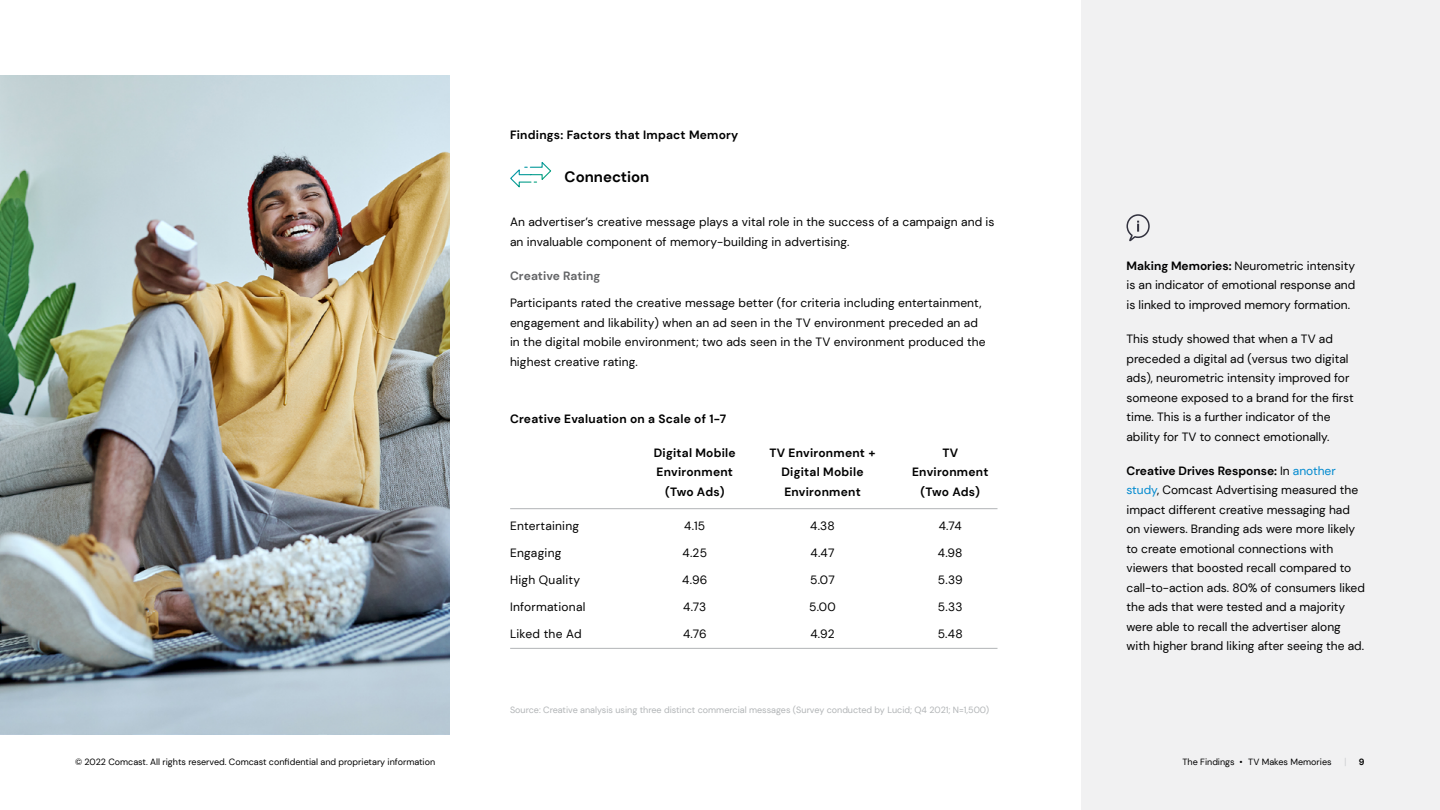
<style>
.page{position:relative;width:1440px;height:810px;background:#fff}
.page>*{position:absolute;margin:0;border:0;box-sizing:border-box;transform-origin:0 0}
.t1{font:700 15px "DM Sans";color:#000}
.t2{font:12px/19.5px "DM Sans";color:#000}
.t3{font:700 12px/19.5px "DM Sans";letter-spacing:.02em;color:#000;text-align:center}
.t4{font:12px "DM Sans";letter-spacing:.02em;color:#000}
.t5{font:700 12px "DM Sans";letter-spacing:.01em;color:#636466}
.t6{font:9px "DM Sans";color:#000}
.t7{font:9px "DM Sans";color:#b1b4b6}
.t8{font:300 9px "Gotham";color:#b1b4b6}
.t9{font:700 9px "DM Sans";color:#000}
.s1{font-weight:700}
.s2{color:#0089cf}
</style>
<div class="page">
<div style="left:1081px;top:0;width:359px;height:810px;background:#f1f1f2"></div>
<hr style="left:510px;top:508px;width:487px;height:1px;background:#b1b4b6">
<hr style="left:510px;top:648px;width:487px;height:1px;background:#b1b4b6">
<svg style="left:510px;top:162px;width:42px;height:26px"></svg>
<svg style="left:1126px;top:214px;width:24px;height:27px"></svg>
<img style="left:0;top:75px;width:450px;height:660px">
<p class="t3" style="left:510px;top:125px;width:230px">Findings: Factors that Impact Memory</p>
<p class="t1" style="left:565px;top:167px;width:86px">Connection</p>
<p class="t2" style="left:510px;top:212px;width:486px">An advertiser’s creative message plays a vital role in the success of a campaign and is an invaluable component of memory-building in advertising.</p>
<p class="t5" style="left:510px;top:268px;width:92px">Creative Rating</p>
<p class="t2" style="left:510px;top:293px;width:477px">Participants rated the creative message better (for criteria including entertainment, engagement and likability) when an ad seen in the TV environment preceded an ad in the digital mobile environment; two ads seen in the TV environment produced the highest creative rating.</p>
<p class="t3" style="left:510px;top:409px;width:218px">Creative Evaluation on a Scale of 1-7</p>
<p class="t3" style="left:654px;top:443px;width:84px">Digital Mobile<br>Environment (Two Ads)</p>
<p class="t2" style="left:684px;top:516px;width:23px">4.15</p>
<p class="t2" style="left:683px;top:543px;width:26px">4.25</p>
<p class="t2" style="left:682px;top:570px;width:27px">4.96</p>
<p class="t2" style="left:683px;top:597px;width:25px">4.73</p>
<p class="t2" style="left:683px;top:624px;width:25px">4.76</p>
<p class="t4" style="left:510px;top:519px;width:71px">Entertaining</p>
<p class="t4" style="left:510px;top:546px;width:53px">Engaging</p>
<p class="t4" style="left:510px;top:573px;width:72px">High Quality</p>
<p class="t4" style="left:510px;top:600px;width:77px">Informational</p>
<p class="t4" style="left:510px;top:627px;width:73px">Liked the Ad</p>
<p class="t3" style="left:770px;top:443px;width:107px">TV Environment +<br>Digital Mobile<br>Environment</p>
<p class="t2" style="left:810px;top:516px;width:26px">4.38</p>
<p class="t2" style="left:811px;top:543px;width:25px">4.47</p>
<p class="t2" style="left:810px;top:570px;width:26px">5.07</p>
<p class="t2" style="left:809px;top:597px;width:28px">5.00</p>
<p class="t2" style="left:810px;top:624px;width:26px">4.92</p>
<p class="t3" style="left:912px;top:443px;width:78px">TV<br>Environment (Two Ads)</p>
<p class="t2" style="left:939px;top:516px;width:24px">4.74</p>
<p class="t2" style="left:938px;top:543px;width:26px">4.98</p>
<p class="t2" style="left:938px;top:570px;width:26px">5.39</p>
<p class="t2" style="left:938px;top:597px;width:26px">5.33</p>
<p class="t2" style="left:938px;top:624px;width:26px">5.48</p>
<p class="t7" style="left:510px;top:704px;width:481px">Source: Creative analysis using three distinct commercial messages (Survey conducted by Lucid; Q4 2021; N=1,500)</p>
<p class="t2" style="left:1126px;top:256px;width:230px;text-align:justify"><span class="s1">Making Memories:</span> Neurometric intensity is an indicator of emotional response and is linked to improved memory formation.</p>
<p class="t2" style="left:1126px;top:329px;width:229px">This study showed that when a TV ad preceded a digital ad (versus two digital ads), neurometric intensity improved for someone exposed to a brand for the first time. This is a further indicator of the ability for TV to connect emotionally.</p>
<p class="t2" style="left:1126px;top:461px;width:240px"><span class="s1">Creative Drives Response:</span> In <span class="s2">another study</span>, Comcast Advertising measured the impact different creative messaging had on viewers. Branding ads were more likely to create emotional connections with viewers that boosted recall compared to call-to-action ads. 80% of consumers liked the ads that were tested and a majority were able to recall the advertiser along with higher brand liking after seeing the ad.</p>
<p class="t6" style="left:75px;top:756px;width:362px">© 2022 Comcast. All rights reserved. Comcast confidential and proprietary information</p>
<p class="t6" style="left:1248px;top:756px;width:85px">TV Makes Memories</p>
<p class="t8" style="left:1344px;top:756px;width:4px">|</p>
<p class="t9" style="left:1359px;top:756px;width:7px">9</p>
<p class="t6" style="left:1183px;top:756px;width:62px">The Findings •</p>
</div>
